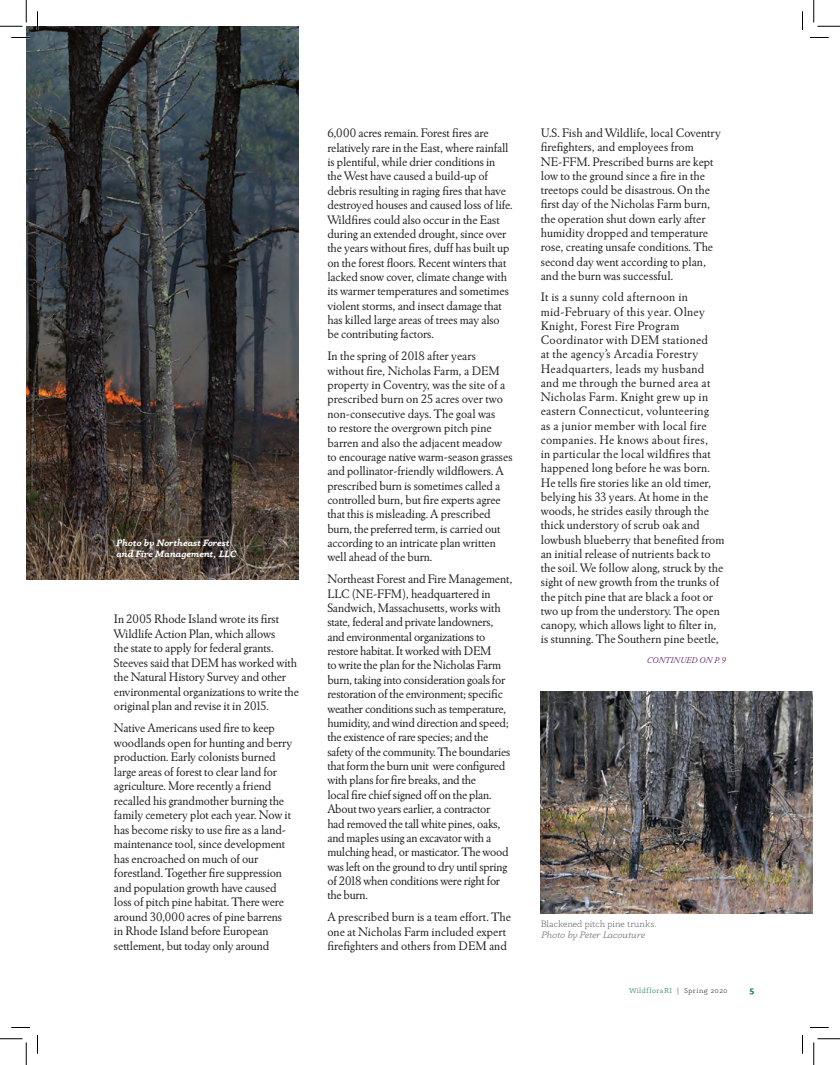
<style>
.page{position:relative;width:840px;height:1065px;background:#fff}
.page>*{position:absolute;margin:0;border:0;box-sizing:border-box;transform-origin:0 0}
.BOD{font:12.88px/14.4px "Winchester New ITC";letter-spacing:-.01em;color:#231f20}
.t1{font:300 9.5px/11.2px "Anaphora";color:#636366}
.t2{font:italic 700 9.5px/11.2px "Anaphora";color:#fff}
.t3{font:italic 8.75px "Winchester New ITC";color:#632064}
.t4{font:700 8.75px "Anaphora";color:#016c50}
.t5{font:300 7.5px "Anaphora";letter-spacing:.07em;color:#016c50}
.s1{font-style:italic}
.s2{color:#231f20}
</style>
<div class="page">
<img style="left:26px;top:26px;width:273px;height:554px">
<img style="left:541px;top:691px;width:271px;height:222px">
<svg style="left:11px;top:37px;width:19px;height:1px"></svg>
<svg style="left:810px;top:37px;width:19px;height:1px"></svg>
<svg style="left:11px;top:1027px;width:19px;height:1px"></svg>
<svg style="left:810px;top:1027px;width:19px;height:1px"></svg>
<svg style="left:37px;top:11px;width:1px;height:19px"></svg>
<svg style="left:37px;top:1035px;width:1px;height:19px"></svg>
<svg style="left:802px;top:11px;width:1px;height:19px"></svg>
<svg style="left:802px;top:1035px;width:1px;height:19px"></svg>
<svg style="left:0;top:0;width:27px;height:27px"></svg>
<svg style="left:0;top:1039px;width:27px;height:26px"></svg>
<svg style="left:814px;top:0;width:26px;height:27px"></svg>
<svg style="left:814px;top:1039px;width:26px;height:26px"></svg>
<p class="t2" style="left:116px;top:537px;width:122px">Photo by Northeast Forest and Fire Management, LLC</p>
<p class="BOD" style="left:114px;top:612px;width:187px">In 2005 Rhode Island wrote its first Wildlife Action Plan, which allows<br>the state to apply for federal grants.<br>Steeves said that DEM has worked with the Natural History Survey and other environmental organizations to write the original plan and revise it in 2015.</p>
<p class="BOD" style="left:114px;top:721px;width:180px">Native Americans used fire to keep woodlands open for hunting and berry production. Early colonists burned large areas of forest to clear land for agriculture. More recently a friend recalled his grandmother burning the family cemetery plot each year. Now it has become risky to use fire as a land&shy;maintenance tool, since development has encroached on much of our forestland. Together fire suppression and population growth have caused loss of pitch pine habitat. There were around 30,000 acres of pine barrens in Rhode Island before European settlement, but today only around</p>
<p class="BOD" style="left:327px;top:126px;width:187px">6,000 acres remain. Forest fires are relatively rare in the East, where rainfall is plentiful, while drier conditions in the West have caused a build-up of debris resulting in raging fires that have destroyed houses and caused loss of life.<br>Wildfires could also occur in the East during an extended drought, since over the years without fires, duff has built up on the forest floors. Recent winters that lacked snow cover, climate change with its warmer temperatures and sometimes violent storms, and insect damage that has killed large areas of trees may also be contributing factors.</p>
<p class="BOD" style="left:327px;top:349px;width:187px">In the spring of 2018 after years without fire, Nicholas Farm, a DEM property in Coventry, was the site of a prescribed burn on 25 acres over two non-consecutive days. The goal was<br>to restore the overgrown pitch pine barren and also the adjacent meadow to encourage native warm-season grasses and pollinator-friendly wildflowers. A prescribed burn is sometimes called a controlled burn, but fire experts agree that this is misleading. A prescribed burn, the preferred term, is carried out according to an intricate plan written well ahead of the burn.</p>
<p class="BOD" style="left:327px;top:572px;width:187px">Northeast Forest and Fire Management, LLC (NE-FFM), headquartered in Sandwich, Massachusetts, works with state, federal and private landowners, and environmental organizations to restore habitat. It worked with DEM<br>to write the plan for the Nicholas Farm burn, taking into consideration goals for restoration of the environment; specific weather conditions such as temperature, humidity, and wind direction and speed; the existence of rare species; and the safety of the community. The boundaries that form the burn unit were configured with plans for fire breaks, and the<br>local fire chief signed off on the plan.<br>About two years earlier, a contractor<br>had removed the tall white pines, oaks, and maples using an excavator with a mulching head, or masticator. The wood was left on the ground to dry until spring of 2018 when conditions were right for the burn.</p>
<p class="BOD" style="left:327px;top:909px;width:185px">A prescribed burn is a team effort. The one at Nicholas Farm included expert firefighters and others from DEM and</p>
<p class="BOD" style="left:541px;top:126px;width:182px">U.S. Fish and Wildlife, local Coventry firefighters, and employees from NE-FFM. Prescribed burns are kept low to the ground since a fire in the treetops could be disastrous. On the first day of the Nicholas Farm burn, the operation shut down early after humidity dropped and temperature rose, creating unsafe conditions. The second day went according to plan, and the burn was successful.</p>
<p class="BOD" style="left:541px;top:290px;width:185px">It is a sunny cold afternoon in mid-February of this year. Olney Knight, Forest Fire Program Coordinator with DEM stationed<br>at the agency’s Arcadia Forestry Headquarters, leads my husband and me through the burned area at Nicholas Farm. Knight grew up in eastern Connecticut, volunteering<br>as a junior member with local fire companies. He knows about fires,<br>in particular the local wildfires that happened long before he was born.<br>He tells fire stories like an old timer, belying his 33 years. At home in the woods, he strides easily through the thick understory of scrub oak and lowbush blueberry that benefited from an initial release of nutrients back to the soil. We follow along, struck by the sight of new growth from the trunks of the pitch pine that are black a foot or two up from the understory. The open canopy, which allows light to filter in, is stunning. The Southern pine beetle,</p>
<p class="t3" style="left:647px;top:655px;width:80px">CONTINUED ON P. 9</p>
<p class="t1" style="left:541px;top:918px;width:118px">Blackened pitch pine trunks.<br><span class="s1">Photo by Peter Lacouture</span></p>
<p class="t5" style="left:629px;top:985px;width:100px">WildfloraRI <span class="s2">| Spring 2020</span></p>
<p class="t4" style="left:750px;top:984px;width:6px">5</p>
</div>
